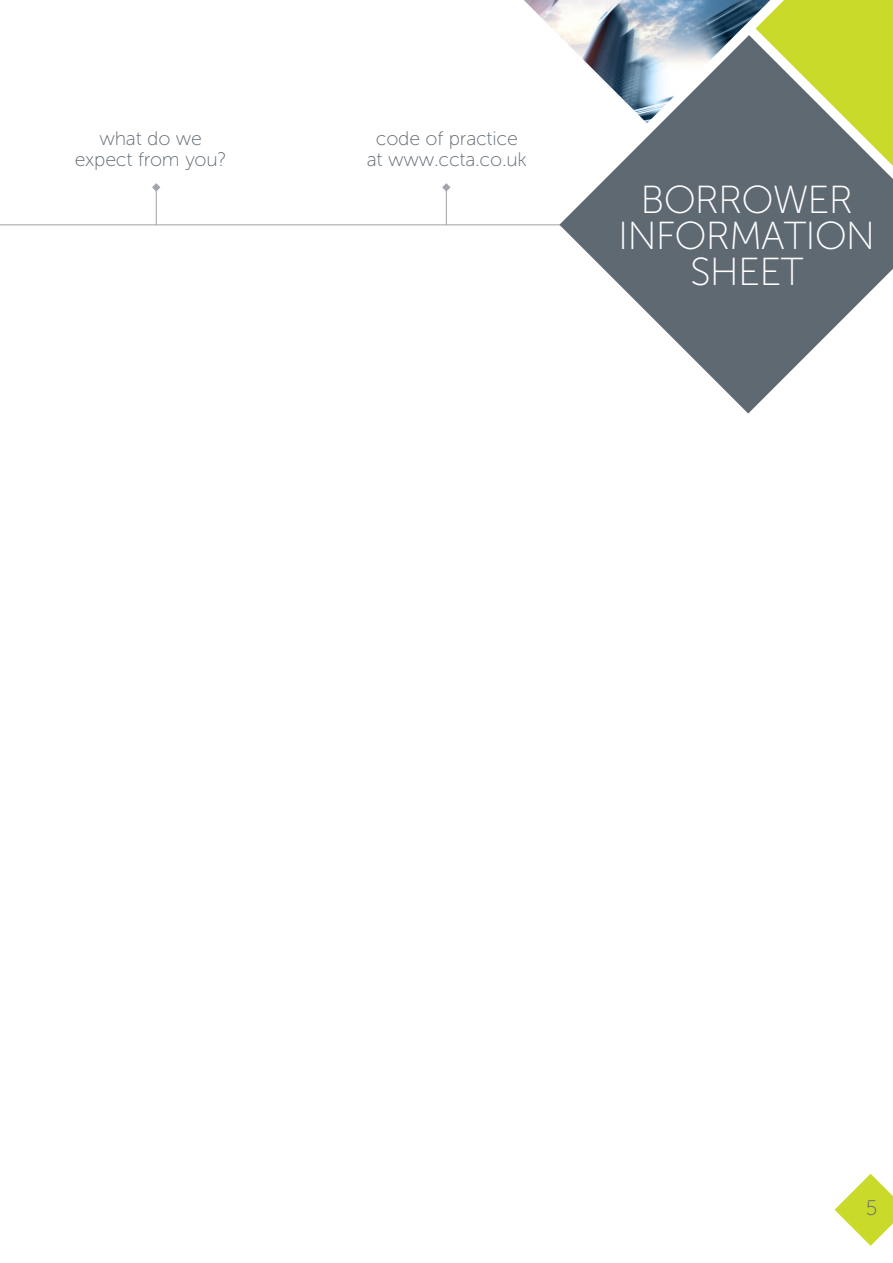
<style>
.page{position:relative;width:893px;height:1263px;background:#fff}
.page>*{position:absolute;margin:0;border:0;box-sizing:border-box;transform-origin:0 0}
.Front_Section_Text{font:39px/36px "Museo Sans 100";letter-spacing:-.025em;color:#fff;text-align:center}
.t1{font:21px "Museo Sans 100";color:#5f6972}
.Front_Section_Text-2{font:19.5px "Museo Sans 100";letter-spacing:-.01em;color:#5f6972}
</style>
<div class="page">
<hr style="left:0;top:224px;width:893px;height:1px;background:#a2a5aa">
<hr style="left:156px;top:187px;width:1px;height:38px;background:#a2a5aa">
<hr style="left:446px;top:187px;width:1px;height:38px;background:#a2a5aa">
<svg style="left:152px;top:183px;width:8px;height:9px"></svg>
<svg style="left:442px;top:183px;width:9px;height:9px"></svg>
<svg style="left:559px;top:123px;width:334px;height:291px;fill:#5f6972"></svg>
<svg style="left:756px;top:0;width:137px;height:166px;background:#abb951"></svg>
<img style="left:524px;top:0;width:246px;height:123px">
<svg style="left:834px;top:1174px;width:59px;height:72px"></svg>
<p class="Front_Section_Text-2" style="left:99px;top:128px;width:104px">what do we</p>
<p class="Front_Section_Text-2" style="left:75px;top:149px;width:154px">expect from you?</p>
<p class="Front_Section_Text-2" style="left:376px;top:128px;width:143px">code of practice</p>
<p class="Front_Section_Text-2" style="left:367px;top:149px;width:161px">at www.ccta.co.uk</p>
<p class="Front_Section_Text" style="left:618px;top:182px;width:259px">BORROWER<br>INFORMATION<br>SHEET</p>
<p class="t1" style="left:866px;top:1196px;width:13px">5</p>
</div>
